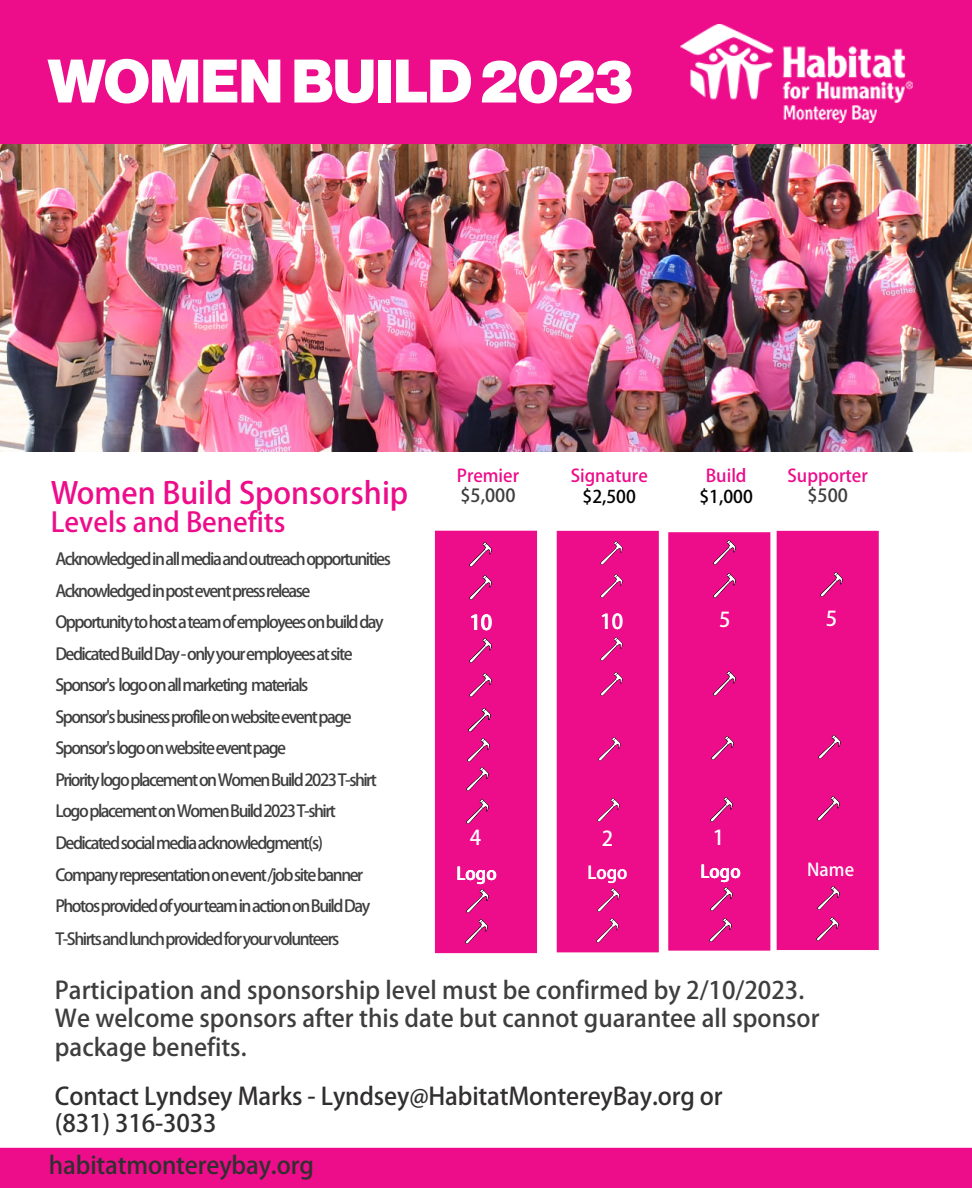
<style>
.page{position:relative;width:972px;height:1188px;background:#fff}
.page>*{position:absolute;margin:0;border:0;box-sizing:border-box;transform-origin:0 0}
.t1{font:60px "N Haas Grotesk DS Pro 95 Blk";color:#fff}
.t2{font:700 30px "Adobe Fan Heiti Std";color:#ed0c8a}
.t3{font:700 27px "Adobe Fan Heiti Std";color:#ed0c8a}
.t4{font:700 24px/28.8px "Adobe Fan Heiti Std";color:#3e3e3f}
.t5{font:700 24px/27px "Adobe Fan Heiti Std";letter-spacing:-.005em;color:#312f30}
.t6{font:700 20.4px "Adobe Fan Heiti Std";color:#fff}
.t7{font:700 18px "Adobe Fan Heiti Std";color:#3e3e3f}
.t8{font:700 17.4px/21px "Adobe Fan Heiti Std";color:#ed0c8a;text-align:center}
.t9{font:700 17.4px "Adobe Fan Heiti Std";color:#fff}
.t10{font:700 17.4px/21px "Adobe Fan Heiti Std";color:#000;text-align:center}
.t11{font:700 16.5px/31.5px "Adobe Fan Heiti Std";letter-spacing:-.09em;color:#3e3e3f}
.s1{color:#000}
.s2{color:#ed0c8a}
</style>
<div class="page">
<div style="left:1px;top:1149px;width:970px;height:38px;background:#ed0c8a"></div>
<div style="left:0;top:1148px;width:972px;height:40px;border:1px solid #ed0c8a"></div>
<div style="left:776px;top:531px;width:103px;height:418px;background:#ed0c8a;border:2px solid #ed0c8a"></div>
<div style="left:668px;top:533px;width:103px;height:417px;background:#ed0c8a;border:2px solid #ed0c8a"></div>
<div style="left:556px;top:531px;width:103px;height:421px;background:#ed0c8a;border:2px solid #ed0c8a"></div>
<div style="left:435px;top:531px;width:102px;height:422px;background:#ed0c8a"></div>
<div style="left:1px;top:1px;width:970px;height:143px;background:#ed0c8a"></div>
<div style="left:0;top:0;width:972px;height:144px;border:2px solid #ed0c8a"></div>
<img style="left:0;top:144px;width:972px;height:307px">
<img style="left:681px;top:25px;width:231px;height:97px">
<img style="left:469px;top:542px;width:23px;height:25px">
<img style="left:469px;top:575px;width:23px;height:25px">
<img style="left:469px;top:638px;width:23px;height:25px">
<img style="left:469px;top:673px;width:23px;height:24px">
<img style="left:468px;top:708px;width:23px;height:24px">
<img style="left:466px;top:799px;width:23px;height:25px">
<img style="left:467px;top:738px;width:23px;height:24px">
<img style="left:466px;top:767px;width:23px;height:24px">
<img style="left:465px;top:919px;width:23px;height:25px">
<img style="left:466px;top:889px;width:23px;height:24px">
<img style="left:600px;top:541px;width:23px;height:24px">
<img style="left:600px;top:574px;width:23px;height:24px">
<img style="left:600px;top:637px;width:23px;height:24px">
<img style="left:600px;top:672px;width:23px;height:24px">
<img style="left:597px;top:798px;width:23px;height:24px">
<img style="left:598px;top:737px;width:23px;height:24px">
<img style="left:596px;top:918px;width:23px;height:25px">
<img style="left:597px;top:888px;width:23px;height:24px">
<img style="left:713px;top:540px;width:23px;height:25px">
<img style="left:713px;top:573px;width:23px;height:25px">
<img style="left:713px;top:671px;width:23px;height:25px">
<img style="left:710px;top:797px;width:23px;height:25px">
<img style="left:711px;top:736px;width:23px;height:24px">
<img style="left:709px;top:918px;width:23px;height:24px">
<img style="left:710px;top:887px;width:23px;height:24px">
<img style="left:820px;top:572px;width:23px;height:25px">
<img style="left:817px;top:796px;width:23px;height:25px">
<img style="left:818px;top:735px;width:23px;height:24px">
<img style="left:816px;top:917px;width:23px;height:24px">
<img style="left:817px;top:886px;width:23px;height:24px">
<p class="t1" style="left:48px;top:46px;width:587px">WOMEN BUILD 2023</p>
<p class="t2" style="left:51px;top:475px;width:359px">Women Build Sponsorship</p>
<p class="t3" style="left:51px;top:506px;width:236px">Levels and Benefits</p>
<p class="t8" style="left:457px;top:465px;width:64px">Premier</p>
<p class="t7" style="left:460px;top:485px;width:57px">$5,000</p>
<p class="t8" style="left:571px;top:465px;width:79px">Signature <span class="s1">$2,500</span></p>
<p class="t10" style="left:700px;top:465px;width:55px"><span class="s2">Build </span>$1,000</p>
<p class="t8" style="left:788px;top:465px;width:82px">Supporter</p>
<p class="t7" style="left:807px;top:485px;width:42px">$500</p>
<p class="t11" style="left:55px;top:544px;width:337px">Acknowledged inall media and outreach opportunities Acknowledged inpost event press release Opportunity to host ateam of employees on build day Dedicated Build Day - only your employees at site Sponsor's logo on all marketing materials Sponsor'sbusiness profile onwebsite event page Sponsor'slogo on websiteevent page<br>Priority logo placement on Women Build 2023 T-shirt Logoplacement on Women Build 2023 T-shirt Dedicated social mediaacknowledgment(s)<br>Company representationonevent /job site banner Photos provided ofyour team in action on Build Day</p>
<p class="t11" style="left:55px;top:924px;width:286px">T-Shirts and lunch provided for your volunteers</p>
<p class="t4" style="left:55px;top:976px;width:766px">Participation and sponsorship level must be confirmed by 2/10/2023.<br>We welcome sponsors after this date but cannot guarantee all sponsor package benefits.</p>
<p class="t5" style="left:55px;top:1084px;width:669px">Contact Lyndsey Marks - Lyndsey@HabitatMontereyBay.org or (831) 316-3033</p>
<p class="t5" style="left:49px;top:1152px;width:266px">habitatmontereybay.org</p>
<p class="t6" style="left:826px;top:606px;width:13px">5</p>
<p class="t6" style="left:719px;top:607px;width:13px">5</p>
<p class="t6" style="left:600px;top:609px;width:24px">10</p>
<p class="t6" style="left:469px;top:611px;width:24px">10</p>
<p class="t6" style="left:470px;top:826px;width:13px">4</p>
<p class="t6" style="left:713px;top:826px;width:13px">1</p>
<p class="t6" style="left:602px;top:826px;width:13px">2</p>
<p class="t9" style="left:807px;top:859px;width:48px">Name</p>
<p class="t9" style="left:701px;top:861px;width:42px">Logo</p>
<p class="t9" style="left:587px;top:862px;width:42px">Logo</p>
<p class="t9" style="left:457px;top:863px;width:42px">Logo</p>
</div>
